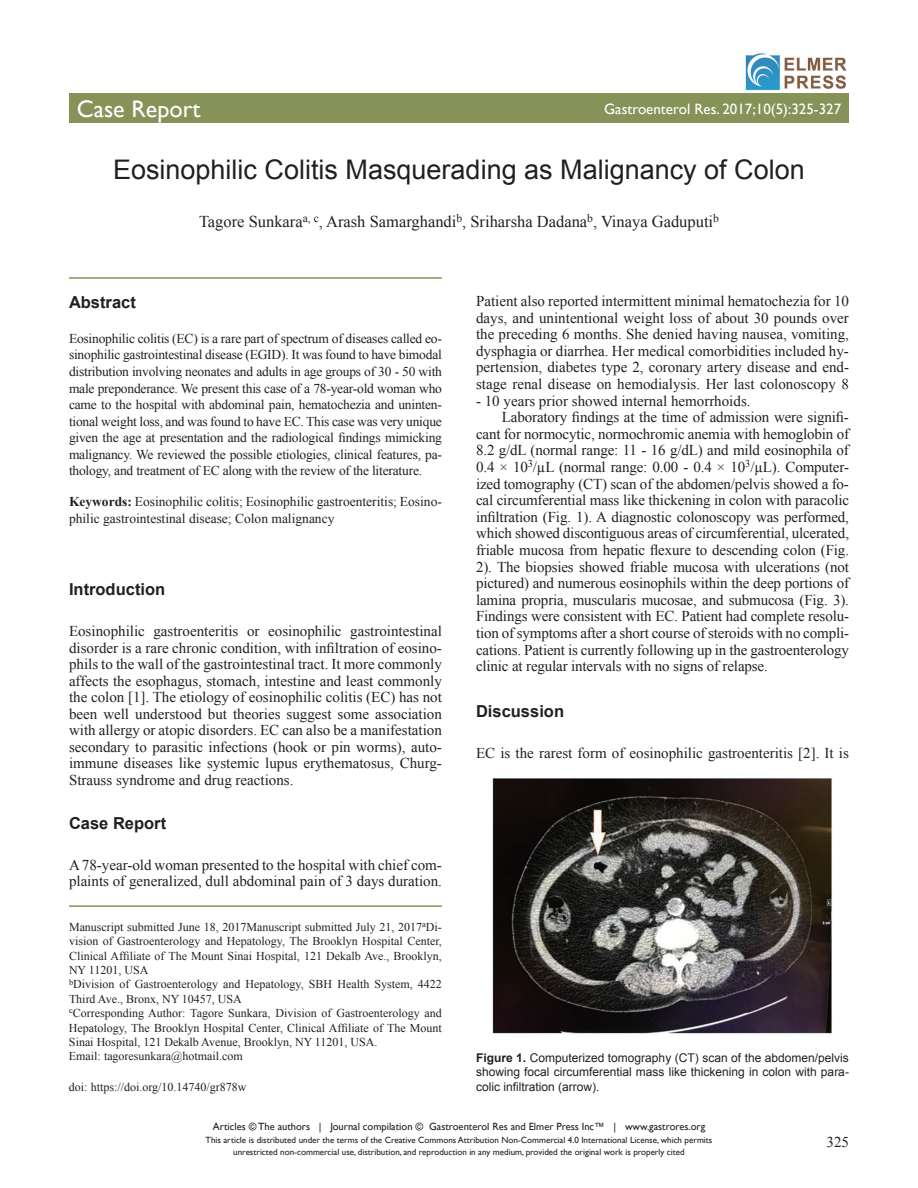
<style>
.page{position:relative;width:918px;height:1188px;background:#fff}
.page>*{position:absolute;margin:0;border:0;box-sizing:border-box;transform-origin:0 0}
.t1{font:27px "Arial";color:#231f20}
.t2{font:24px "Gill Sans";color:#fff}
.t3{font:16.5px "Times New Roman";color:#231f20}
.t4{font:700 16.5px "Arial";color:#231f20}
.t5{font:15px/16.5px "Times New Roman";letter-spacing:-.01em;color:#231f20;text-align:justify}
.t6{font:15px "Gill Sans";color:#fff}
.t7{font:13.5px/16.5px "Times New Roman";color:#231f20;text-align:justify}
.t8{font:12px/14.4px "Times New Roman";color:#231f20}
.t9{font:12px/14.4px "Arial";color:#231f20;text-align:justify}
.t10{font:10.5px "Gill Sans";color:#231f20}
.t11{font:9px/12px "Gill Sans";color:#231f20;text-align:center}
.s1{font-weight:700}
</style>
<div class="page">
<img style="left:743px;top:53px;width:106px;height:41px">
<div style="left:69px;top:94px;width:390px;height:29px;background:#869258"></div>
<div style="left:459px;top:94px;width:390px;height:29px;background:#869258"></div>
<hr style="left:69px;top:277px;width:373px;height:2px;background:#869258">
<hr style="left:69px;top:905px;width:373px;height:2px;background:#869258">
<img style="left:492px;top:778px;width:341px;height:256px">
<h2 class="t2" style="left:77px;top:95px;width:125px">Case Report</h2>
<p class="t6" style="left:604px;top:100px;width:239px">Gastroenterol Res. 2017;10(5):325-327</p>
<h1 class="t1" style="left:113px;top:152px;width:693px">Eosinophilic Colitis Masquerading as Malignancy of Colon</h1>
<p class="t3" style="left:199px;top:211px;width:521px">Tagore Sunkara<sup>a,</sup> <sup>c</sup>, Arash Samarghandi<sup>b</sup>, Sriharsha Dadana<sup>b</sup>, Vinaya Gaduputi<sup>b</sup></p>
<p class="t4" style="left:69px;top:290px;width:68px">Abstract</p>
<p class="t7" style="left:69px;top:330px;width:375px">Eosinophilic colitis (EC) is a rare part of spectrum of diseases called eo&shy;sinophilic gastrointestinal disease (EGID). It was found to have bimodal distribution involving neonates and adults in age groups of 30 - 50 with male preponderance. We present this case of a 78-year-old woman who came to the hospital with abdominal pain, hematochezia and uninten&shy;tional weight loss, and was found to have EC. This case was very unique given the age at presentation and the radiological findings mimicking malignancy. We reviewed the possible etiologies, clinical features, pa&shy;thology, and treatment of EC along with the review of the literature.</p>
<p class="t7" style="left:69px;top:494px;width:374px"><span class="s1">Keywords:</span> Eosinophilic colitis; Eosinophilic gastroenteritis; Eosino&shy;philic gastrointestinal disease; Colon malignancy</p>
<p class="t4" style="left:69px;top:578px;width:98px">Introduction</p>
<p class="t5" style="left:69px;top:623px;width:374px">Eosinophilic gastroenteritis or eosinophilic gastrointestinal disorder is a rare chronic condition, with infiltration of eosino&shy;phils to the wall of the gastrointestinal tract. It more commonly affects the esophagus, stomach, intestine and least commonly the colon [1]. The etiology of eosinophilic colitis (EC) has not been well understood but theories suggest some association with allergy or atopic disorders. EC can also be a manifestation secondary to parasitic infections (hook or pin worms), auto&shy;immune diseases like systemic lupus erythematosus, Churg-Strauss syndrome and drug reactions.</p>
<p class="t4" style="left:69px;top:811px;width:99px">Case Report</p>
<p class="t5" style="left:69px;top:856px;width:374px">A 78-year-old woman presented to the hospital with chief com&shy;plaints of generalized, dull abdominal pain of 3 days duration.</p>
<p class="t8" style="left:69px;top:919px;width:374px">Manuscript submitted June 18, 2017Manuscript submitted July 21, 2017<sup>a</sup>Di&shy;vision of Gastroenterology and Hepatology, The Brooklyn Hospital Center, Clinical Affiliate of The Mount Sinai Hospital, 121 Dekalb Ave., Brooklyn, NY 11201, USA<br><sup>b</sup>Division of Gastroenterology and Hepatology, SBH Health System, 4422<br>Third Ave., Bronx, NY 10457, USA<br><sup>c</sup>Corresponding Author: Tagore Sunkara, Division of Gastroenterology and Hepatology, The Brooklyn Hospital Center, Clinical Affiliate of The Mount Sinai Hospital, 121 Dekalb Avenue, Brooklyn, NY 11201, USA.<br>Email: tagoresunkara@hotmail.com</p>
<p class="t8" style="left:69px;top:1079px;width:179px">doi: https://doi.org/10.14740/gr878w</p>
<p class="t5" style="left:476px;top:292px;width:374px">Patient also reported intermittent minimal hematochezia for 10 days, and unintentional weight loss of about 30 pounds over the preceding 6 months. She denied having nausea, vomiting, dysphagia or diarrhea. Her medical comorbidities included hy&shy;pertension, diabetes type 2, coronary artery disease and end&shy;stage renal disease on hemodialysis. Her last colonoscopy 8</p>
<p class="t5" style="left:476px;top:392px;width:276px">- 10 years prior showed internal hemorrhoids.</p>
<p class="t5" style="left:502px;top:409px;width:349px">Laboratory findings at the time of admission were signifi-</p>
<p class="t5" style="left:476px;top:425px;width:375px">cant for normocytic, normochromic anemia with hemoglobin of</p>
<p class="t5" style="left:476px;top:442px;width:374px">8.2 g/dL (normal range: 11 - 16 g/dL) and mild eosinophila of</p>
<p class="t5" style="left:476px;top:458px;width:374px">0.4 × 10<sup>3</sup>/µL (normal range: 0.00 - 0.4 × 10<sup>3</sup>/µL). Computer-</p>
<p class="t5" style="left:476px;top:475px;width:374px">ized tomography (CT) scan of the abdomen/pelvis showed a fo-</p>
<p class="t5" style="left:476px;top:492px;width:374px">cal circumferential mass like thickening in colon with paracolic</p>
<p class="t5" style="left:476px;top:508px;width:374px">infiltration (Fig. 1). A diagnostic colonoscopy was performed,</p>
<p class="t5" style="left:476px;top:525px;width:375px">which showed discontiguous areas of circumferential, ulcerated,</p>
<p class="t5" style="left:476px;top:542px;width:375px">friable mucosa from hepatic flexure to descending colon (Fig.</p>
<p class="t5" style="left:476px;top:558px;width:374px">2). The biopsies showed friable mucosa with ulcerations (not</p>
<p class="t5" style="left:476px;top:575px;width:374px">pictured) and numerous eosinophils within the deep portions of</p>
<p class="t5" style="left:476px;top:591px;width:374px">lamina propria, muscularis mucosae, and submucosa (Fig. 3).</p>
<p class="t5" style="left:476px;top:608px;width:374px">Findings were consistent with EC. Patient had complete resolu-</p>
<p class="t5" style="left:476px;top:625px;width:375px">tion of symptoms after a short course of steroids with no compli-</p>
<p class="t5" style="left:476px;top:641px;width:374px">cations. Patient is currently following up in the gastroenterology</p>
<p class="t5" style="left:476px;top:658px;width:293px">clinic at regular intervals with no signs of relapse.</p>
<p class="t4" style="left:476px;top:699px;width:90px">Discussion</p>
<p class="t5" style="left:476px;top:744px;width:374px">EC is the rarest form of eosinophilic gastroenteritis [2]. It is</p>
<p class="t9" style="left:476px;top:1050px;width:374px"><span class="s1">Figure 1.</span> Computerized tomography (CT) scan of the abdomen/pelvis showing focal circumferential mass like thickening in colon with para&shy;colic infiltration (arrow).</p>
<p class="t10" style="left:213px;top:1120px;width:494px">Articles © The authors | Journal compilation © Gastroenterol Res and Elmer Press Inc™ | www.gastrores.org</p>
<p class="t11" style="left:206px;top:1134px;width:508px">This article is distributed under the terms of the Creative Commons Attribution Non-Commercial 4.0 International License, which permits unrestricted non-commercial use, distribution, and reproduction in any medium, provided the original work is properly cited</p>
<p class="t5" style="left:826px;top:1134px;width:24px">325</p>
</div>
